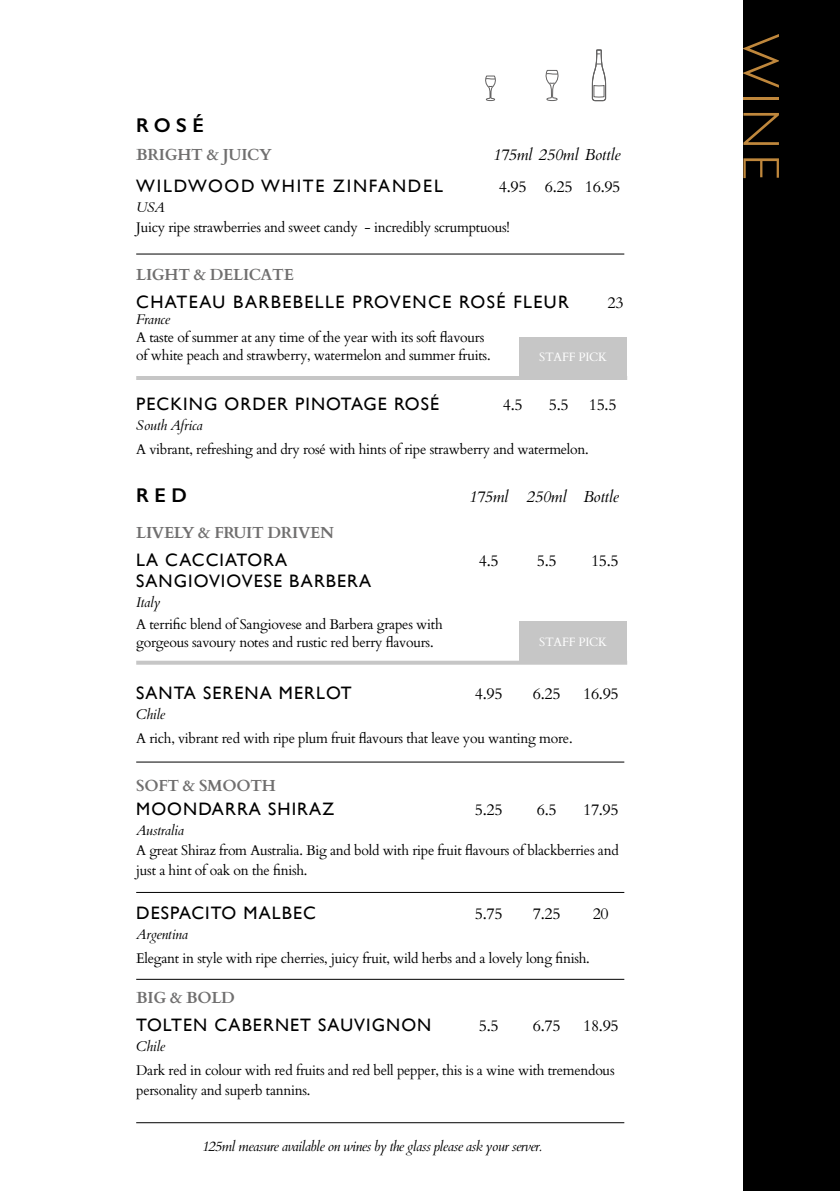
<style>
.page{position:relative;width:840px;height:1191px;background:#fff}
.page>*{position:absolute;margin:0;border:0;box-sizing:border-box;transform-origin:0 0}
.t1{font:300 52px "Gill Sans";color:#bf873c}
.t2{font:600 20px "Gill Sans";letter-spacing:.27em;color:#000}
.t3{font:18px "Gill Sans";letter-spacing:.06em;color:#000}
.t4{font:18px "Gill Sans";letter-spacing:.08em;color:#000}
.t5{font:18px "Gill Sans";letter-spacing:.1em;color:#000}
.t6{font:16px "Cardo";letter-spacing:-.02em;color:#000}
.t7{font:700 16px "Cardo";letter-spacing:-.02em;color:#706f6f}
.t8{font:italic 16px "Cardo";letter-spacing:-.02em;color:#000}
.t9{font:14px/18px "Cardo";letter-spacing:-.02em;color:#000}
.t10{font:italic 14px "Cardo";letter-spacing:-.04em;color:#000}
.t11{font:italic 14px "Cardo";letter-spacing:-.02em;color:#000}
.t12{font:12.2px "Cardo";letter-spacing:-.02em;color:#fff}
</style>
<div class="page">
<div style="left:743px;top:0;width:96px;height:1191px;background:#000"></div>
<hr style="left:136px;top:253px;width:488px;height:1px;background:#000">
<hr style="left:136px;top:761px;width:488px;height:1px;background:#000">
<hr style="left:136px;top:892px;width:488px;height:1px;background:#000">
<hr style="left:136px;top:978px;width:488px;height:1px;background:#000">
<hr style="left:136px;top:376px;width:490px;height:4px;background:#c6c6c6">
<svg style="left:136px;top:660px;width:490px;height:4px;fill:#c6c6c6"></svg>
<div style="left:519px;top:337px;width:107px;height:39px;background:#c6c6c6"></div>
<div style="left:519px;top:621px;width:107px;height:40px;background:#c6c6c6"></div>
<svg style="left:485px;top:76px;width:11px;height:25px"></svg>
<svg style="left:545px;top:70px;width:14px;height:31px"></svg>
<svg style="left:591px;top:49px;width:14px;height:52px"></svg>
<hr style="left:136px;top:1122px;width:488px;height:1px;background:#000">
<h2 class="t2" style="left:136px;top:113px;width:69px">ROSÉ</h2>
<p class="t7" style="left:136px;top:142px;width:137px">BRIGHT &amp; JUICY</p>
<p class="t8" style="left:492px;top:145px;width:129px">175ml 250ml Bottle</p>
<p class="t5" style="left:136px;top:176px;width:308px">WILDWOOD WHITE ZINFANDEL</p>
<p class="t6" style="left:498px;top:174px;width:123px">4.95 6.25 16.95</p>
<p class="t10" style="left:136px;top:199px;width:30px">USA</p>
<p class="t9" style="left:136px;top:218px;width:375px">Juicy ripe strawberries and sweet candy - incredibly scrumptuous!</p>
<p class="t7" style="left:136px;top:262px;width:159px">LIGHT &amp; DELICATE</p>
<p class="t4" style="left:136px;top:292px;width:434px">CHATEAU BARBEBELLE PROVENCE ROSÉ FLEUR</p>
<p class="t6" style="left:607px;top:290px;width:18px">23</p>
<p class="t10" style="left:136px;top:311px;width:35px">France</p>
<p class="t9" style="left:136px;top:328px;width:356px">A taste of summer at any time of the year with its soft flavours of white peach and strawberry, watermelon and summer fruits.</p>
<p class="t3" style="left:136px;top:394px;width:304px">PECKING ORDER PINOTAGE ROSÉ</p>
<p class="t6" style="left:502px;top:392px;width:21px">4.5</p>
<p class="t6" style="left:548px;top:392px;width:21px">5.5</p>
<p class="t6" style="left:588px;top:392px;width:29px">15.5</p>
<p class="t11" style="left:136px;top:417px;width:68px">South Africa</p>
<p class="t9" style="left:136px;top:440px;width:454px">A vibrant, refreshing and dry rosé with hints of ripe strawberry and watermelon.</p>
<h2 class="t2" style="left:136px;top:483px;width:52px">RED</h2>
<p class="t8" style="left:468px;top:487px;width:152px">175ml 250ml Bottle</p>
<p class="t7" style="left:136px;top:520px;width:199px">LIVELY &amp; FRUIT DRIVEN</p>
<p class="t3" style="left:136px;top:550px;width:152px">LA CACCIATORA</p>
<p class="t6" style="left:478px;top:548px;width:21px">4.5</p>
<p class="t6" style="left:536px;top:548px;width:21px">5.5</p>
<p class="t6" style="left:590px;top:548px;width:29px">15.5</p>
<p class="t3" style="left:136px;top:570px;width:236px">SANGIOVIOVESE BARBERA</p>
<p class="t10" style="left:136px;top:593px;width:25px">Italy</p>
<p class="t9" style="left:136px;top:614px;width:308px">A terrific blend of Sangiovese and Barbera grapes with gorgeous savoury notes and rustic red berry flavours.</p>
<p class="t3" style="left:136px;top:682px;width:217px">SANTA SERENA MERLOT</p>
<p class="t6" style="left:474px;top:680px;width:29px">4.95</p>
<p class="t6" style="left:532px;top:680px;width:29px">6.25</p>
<p class="t6" style="left:583px;top:680px;width:37px">16.95</p>
<p class="t10" style="left:136px;top:705px;width:31px">Chile</p>
<p class="t9" style="left:136px;top:728px;width:437px">A rich, vibrant red with ripe plum fruit flavours that leave you wanting more.</p>
<p class="t7" style="left:136px;top:772px;width:141px">SOFT &amp; SMOOTH</p>
<p class="t3" style="left:136px;top:798px;width:199px">MOONDARRA SHIRAZ</p>
<p class="t6" style="left:474px;top:796px;width:29px">5.25</p>
<p class="t6" style="left:536px;top:796px;width:21px">6.5</p>
<p class="t6" style="left:582px;top:796px;width:37px">17.95</p>
<p class="t11" style="left:136px;top:821px;width:49px">Australia</p>
<p class="t9" style="left:136px;top:839px;width:484px;line-height:20px">A great Shiraz from Australia. Big and bold with ripe fruit flavours of blackberries and just a hint of oak on the finish.</p>
<p class="t3" style="left:136px;top:902px;width:181px">DESPACITO MALBEC</p>
<p class="t6" style="left:474px;top:900px;width:29px">5.75</p>
<p class="t6" style="left:532px;top:900px;width:29px">7.25</p>
<p class="t6" style="left:592px;top:900px;width:18px">20</p>
<p class="t11" style="left:136px;top:925px;width:53px">Argentina</p>
<p class="t9" style="left:136px;top:948px;width:455px">Elegant in style with ripe cherries, juicy fruit, wild herbs and a lovely long finish.</p>
<p class="t7" style="left:136px;top:984px;width:100px">BIG &amp; BOLD</p>
<p class="t3" style="left:136px;top:1014px;width:296px">TOLTEN CABERNET SAUVIGNON</p>
<p class="t6" style="left:478px;top:1012px;width:21px">5.5</p>
<p class="t6" style="left:532px;top:1012px;width:29px">6.75</p>
<p class="t6" style="left:583px;top:1012px;width:37px">18.95</p>
<p class="t10" style="left:136px;top:1037px;width:31px">Chile</p>
<p class="t9" style="left:136px;top:1059px;width:480px;line-height:20px">Dark red in colour with red fruits and red bell pepper, this is a wine with tremendous personality and superb tannins.</p>
<p class="t12" style="left:539px;top:347px;width:70px">STAFF PICK</p>
<p class="t12" style="left:539px;top:632px;width:70px">STAFF PICK</p>
<p class="t10" style="left:202px;top:1137px;width:341px">125ml measure available on wines by the glass please ask your server.</p>
<h1 class="t1" style="left:801px;top:34px;width:147px;rotate:90deg">WINE</h1>
</div>
